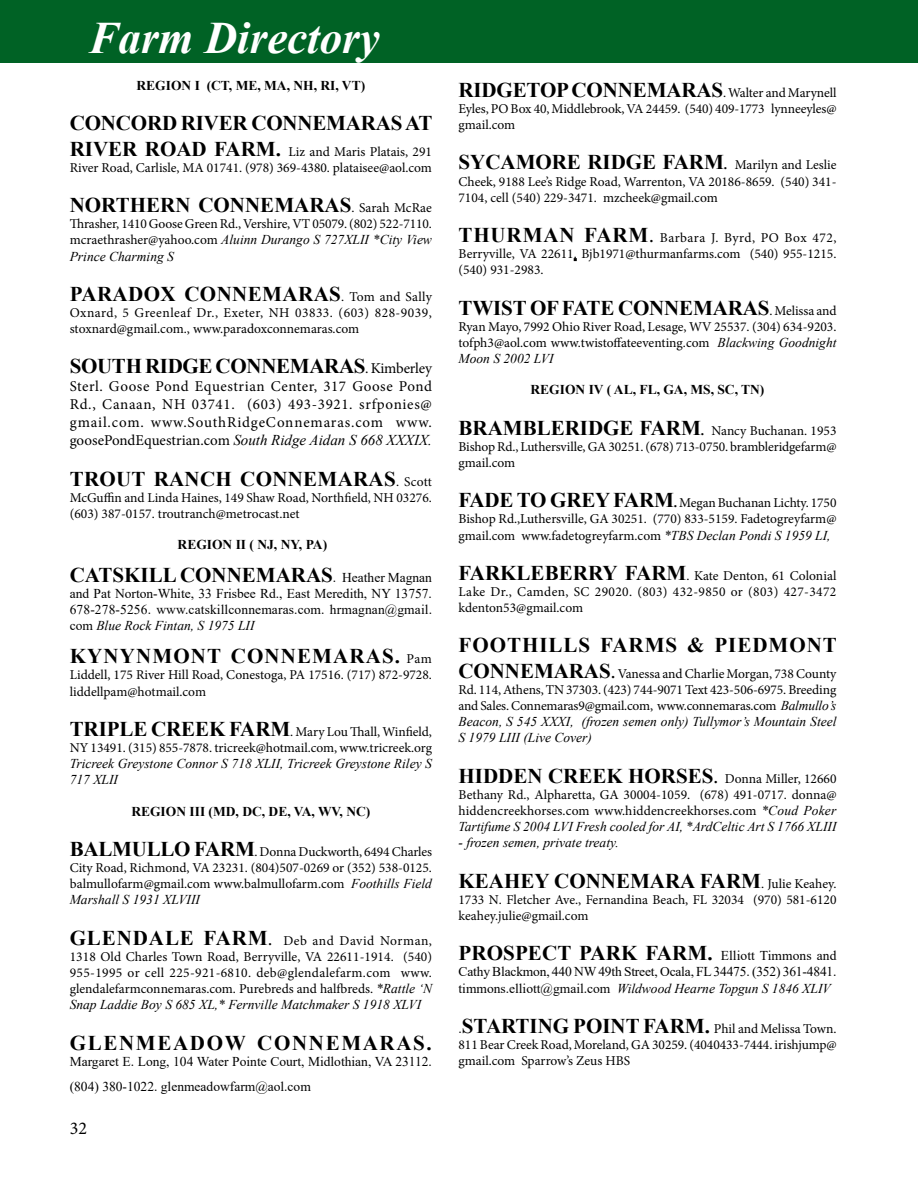
<style>
.page{position:relative;width:918px;height:1188px;background:#fff}
.page>*{position:absolute;margin:0;border:0;box-sizing:border-box;transform-origin:0 0}
.t1{font:italic 700 45px "Times New Roman";color:#fff}
.t2{font:700 21px "Times New Roman";color:#000}
.t3{font:700 21px "Times New Roman";letter-spacing:.02em;color:#000}
.t4{font:700 21px "Times New Roman";letter-spacing:.055em;color:#000}
.t5{font:700 21px "Times New Roman";letter-spacing:.05em;color:#000}
.t6{font:700 21px "Times New Roman";letter-spacing:.08em;color:#000}
.t7{font:18px "Minion Pro";color:#000}
.t8{font:15px/18px "Minion Pro";letter-spacing:.055em;color:#000;text-align:justify}
.t9{font:italic 15px "Times New Roman";color:#000}
.t10{font:13.5px/16.2px "Minion Pro";color:#000}
.t11{font:italic 13.5px/16.2px "Times New Roman";color:#000}
.t12{font:13.5px/16.2px "Times New Roman";color:#000}
.t13{font:700 13.5px "Times New Roman";color:#000}
.s1{font-family:"Times New Roman";font-weight:700;font-size:21px}
.s2{font-family:"Minion Pro";font-weight:400;font-size:13.5px}
.s3{font-family:"Minion Pro";font-style:normal}
.s4{font-family:"Minion Pro";font-weight:400;font-size:15px}
.s5{font-weight:400;font-size:13.5px}
.s6{font-style:italic}
.s7{font-family:"Times New Roman";font-style:italic}
.s8{font-family:"Times New Roman";font-weight:700}
.s9{font-size:13.5px}
.s10{font-size:21px}
.s11{font-family:"Minion Pro";font-weight:400}
.s12{font-family:"Times New Roman"}
</style>
<div class="page">
<div style="left:0;top:0;width:918px;height:62px;background:#006225"></div>
<h1 class="t1" style="left:89px;top:7px;width:293px">Farm Directory</h1>
<p class="t13" style="left:137px;top:76px;width:230px">REGION I (CT, ME, MA, NH, RI, VT)</p>
<h2 class="t2" style="left:70px;top:108px;width:364px">CONCORD RIVER CONNEMARAS AT</h2>
<p class="t10" style="left:70px;top:143px;width:364px"><span class="s1">RIVER ROAD FARM.</span> Liz and Maris Platais, 291<br>River Road, Carlisle, MA 01741. (978) 369-4380. plataisee@aol.com</p>
<h2 class="t2" style="left:70px;top:190px;width:364px">NORTHERN CONNEMARAS<span class="s2">. Sarah McRae</span></h2>
<p class="t10" style="left:70px;top:216px;width:364px">Thrasher, 1410 Goose Green Rd., Vershire, VT 05079. (802) 522-7110.</p>
<p class="t11" style="left:70px;top:231px;width:364px"><span class="s3">mcraethrasher@yahoo.com</span> Aluinn Durango S 727XLII *City View<br>Prince Charming S</p>
<h2 class="t3" style="left:70px;top:279px;width:364px">PARADOX CONNEMARAS<span class="s2">. Tom and Sally</span></h2>
<p class="t10" style="left:70px;top:305px;width:364px">Oxnard, 5 Greenleaf Dr., Exeter, NH 03833. (603) 828-9039, stoxnard@gmail.com., www.paradoxconnemaras.com</p>
<h2 class="t2" style="left:70px;top:351px;width:364px">SOUTH RIDGE CONNEMARAS<span class="s4">. Kimberley</span></h2>
<p class="t8" style="left:70px;top:378px;width:364px">Sterl. Goose Pond Equestrian Center, 317 Goose Pond Rd., Canaan, NH 03741. (603) 493-3921. srfponies@ gmail.com. www.SouthRidgeConnemaras.com www.</p>
<p class="t9" style="left:70px;top:430px;width:364px"><span class="s3">goosePondEquestrian.com</span> South Ridge Aidan S 668 XXXIX.</p>
<h2 class="t2" style="left:70px;top:463px;width:364px">TROUT RANCH CONNEMARAS<span class="s2">. Scott</span></h2>
<p class="t10" style="left:70px;top:489px;width:364px">McGuffin and Linda Haines, 149 Shaw Road, Northfield, NH 03276. (603) 387-0157. troutranch@metrocast.net</p>
<p class="t13" style="left:178px;top:535px;width:151px">REGION II ( NJ, NY, PA)</p>
<h2 class="t2" style="left:70px;top:560px;width:364px">CATSKILL CONNEMARAS<span class="s5">. Heather Magnan</span></h2>
<p class="t12" style="left:70px;top:585px;width:364px;text-align:justify">and Pat Norton-White, 33 Frisbee Rd., East Meredith, NY 13757.<br>678-278-5256. www.catskillconnemaras.com. hrmagnan@gmail. com <span class="s6">Blue Rock Fintan, S 1975 LII</span></p>
<h2 class="t4" style="left:70px;top:641px;width:364px">KYNYNMONT CONNEMARAS. <span class="s2">Pam</span></h2>
<p class="t10" style="left:70px;top:667px;width:364px">Liddell, 175 River Hill Road, Conestoga, PA 17516. (717) 872-9728. liddellpam@hotmail.com</p>
<p class="t10" style="left:70px;top:723px;width:364px"><span class="s1">TRIPLE CREEK FARM</span>. Mary Lou Thall, Winfield,<br>NY 13491. (315) 855-7878. tricreek@hotmail.com, www.tricreek.org</p>
<p class="t11" style="left:70px;top:755px;width:364px">Tricreek Greystone Connor S 718 XLII, Tricreek Greystone Riley S<br>717 XLII</p>
<p class="t13" style="left:131px;top:801px;width:241px">REGION III (MD, DC, DE, VA, WV, NC)</p>
<p class="t10" style="left:70px;top:843px;width:364px;text-align:justify"><span class="s1">BALMULLO FARM</span>. Donna Duckworth, 6494 Charles City Road, Richmond, VA 23231. (804)507-0269 or (352) 538-0125. balmullofarm@gmail.com www.balmullofarm.com <span class="s7">Foothills Field</span></p>
<p class="t11" style="left:70px;top:891px;width:132px">Marshall S 1931 XLVIII</p>
<p class="t10" style="left:70px;top:932px;width:364px;text-align:justify"><span class="s1">GLENDALE FARM</span><span class="s8">.</span> Deb and David Norman, 1318 Old Charles Town Road, Berryville, VA 22611-1914. (540)<br>955-1995 or cell 225-921-6810. deb@glendalefarm.com www. glendalefarmconnemaras.com. Purebreds and halfbreds. <span class="s7">*Rattle ‘N</span></p>
<p class="t11" style="left:70px;top:996px;width:353px">Snap Laddie Boy S 685 XL,* Fernville Matchmaker S 1918 XLVI</p>
<h2 class="t6" style="left:70px;top:1027px;width:364px">GLENMEADOW CONNEMARAS.</h2>
<p class="t12" style="left:70px;top:1048px;width:364px;line-height:25.2px">Margaret E. Long, 104 Water Pointe Court, Midlothian, VA 23112. (804) 380-1022. glenmeadowfarm@aol.com</p>
<h3 class="t7" style="left:70px;top:1116px;width:19px">32</h3>
<h2 class="t2" style="left:459px;top:75px;width:380px">RIDGETOP CONNEMARAS<span class="s2">. Walter and Marynell</span></h2>
<p class="t10" style="left:459px;top:101px;width:380px">Eyles, PO Box 40, Middlebrook, VA 24459. (540) 409-1773 lynneeyles@ gmail.com</p>
<h2 class="t2" style="left:459px;top:147px;width:379px">SYCAMORE RIDGE FARM<span class="s9">.</span> <span class="s2">Marilyn and Leslie</span></h2>
<p class="t10" style="left:459px;top:173px;width:380px">Cheek, 9188 Lee’s Ridge Road, Warrenton, VA 20186-8659. (540) 341-<br>7104, cell (540) 229-3471. mzcheek@gmail.com</p>
<p class="t10" style="left:459px;top:230px;width:380px;text-align:justify"><span class="s1">THURMAN FARM</span><span class="s10">.</span> Barbara J. Byrd, PO Box 472, Berryville, VA 22611. Bjb1971@thurmanfarms.com (540) 955-1215. (540) 931-2983.</p>
<h2 class="t2" style="left:459px;top:292px;width:380px">TWIST OF FATE CONNEMARAS<span class="s2">. Melissa and</span></h2>
<p class="t10" style="left:459px;top:318px;width:380px">Ryan Mayo, 7992 Ohio River Road, Lesage, WV 25537. (304) 634-9203. tofph3@aol.com www.twistoffateeventing.com <span class="s7">Blackwing Goodnight</span></p>
<p class="t11" style="left:459px;top:350px;width:97px">Moon S 2002 LVI</p>
<p class="t13" style="left:531px;top:380px;width:235px">REGION IV ( AL, FL, GA, MS, SC, TN)</p>
<p class="t10" style="left:459px;top:422px;width:380px;text-align:justify"><span class="s1">BRAMBLERIDGE FARM</span><span class="s8">.</span> Nancy Buchanan. 1953<br>Bishop Rd., Luthersville, GA 30251. (678) 713-0750. brambleridgefarm@ gmail.com</p>
<p class="t10" style="left:459px;top:495px;width:379px;text-align:justify"><span class="s1">FADE TO GREY FARM</span><span class="s8">.</span> Megan Buchanan Lichty. 1750<br>Bishop Rd.,Luthersville, GA 30251. (770) 833-5159. Fadetogreyfarm@ gmail.com www.fadetogreyfarm.com <span class="s7">*TBS Declan Pondi S 1959 LI,</span></p>
<p class="t10" style="left:459px;top:567px;width:380px;text-align:justify"><span class="s1">FARKLEBERRY FARM</span>. Kate Denton, 61 Colonial Lake Dr., Camden, SC 29020. (803) 432-9850 or (803) 427-3472 kdenton53@gmail.com</p>
<h2 class="t5" style="left:459px;top:630px;width:380px">FOOTHILLS FARMS &amp; PIEDMONT</h2>
<p class="t10" style="left:459px;top:665px;width:380px;text-align:justify"><span class="s1">CONNEMARAS</span><span class="s10">.</span> Vanessa and Charlie Morgan, 738 County Rd. 114, Athens, TN 37303. (423) 744-9071 Text 423-506-6975. Breeding and Sales. Connemaras9@gmail.com, www.connemaras.com <span class="s7">Balmullo’s</span></p>
<p class="t11" style="left:459px;top:713px;width:380px">Beacon, S 545 XXXI, (frozen semen only) Tullymor’s Mountain Steel<br>S 1979 LIII (Live Cover)</p>
<h2 class="t2" style="left:459px;top:760px;width:380px">HIDDEN CREEK HORSES<span class="s11">.</span> <span class="s2">Donna Miller, 12660</span></h2>
<p class="t10" style="left:459px;top:786px;width:380px">Bethany Rd., Alpharetta, GA 30004-1059. (678) 491-0717. donna@ hiddencreekhorses.com www.hiddencreekhorses.com <span class="s7">*Coud Poker</span></p>
<p class="t11" style="left:459px;top:818px;width:380px">Tartifume S 2004 LVI Fresh cooled for AI, *ArdCeltic Art S 1766 XLIII</p>
<p class="t11" style="left:459px;top:835px;width:162px">- frozen semen, private treaty.</p>
<h2 class="t2" style="left:459px;top:865px;width:379px">KEAHEY CONNEMARA FARM<span class="s2">. Julie Keahey.</span></h2>
<p class="t10" style="left:459px;top:891px;width:379px">1733 N. Fletcher Ave., Fernandina Beach, FL 32034 (970) 581-6120 keahey.julie@gmail.com</p>
<h2 class="t2" style="left:459px;top:938px;width:380px">PROSPECT PARK FARM. <span class="s5">Elliott Timmons and</span></h2>
<p class="t12" style="left:459px;top:963px;width:380px">Cathy Blackmon, 440 NW 49th Street, Ocala, FL 34475. (352) 361-4841. timmons.elliott@gmail.com <span class="s6">Wildwood Hearne Topgun S 1846 XLIV</span></p>
<p class="t10" style="left:459px;top:1020px;width:380px;text-align:justify"><span class="s12">.</span><span class="s1">STARTING POINT FARM.</span> Phil and Melissa Town.<br>811 Bear Creek Road, Moreland, GA 30259. (4040433-7444. irishjump@ gmail.com Sparrow’s Zeus HBS</p>
</div>
